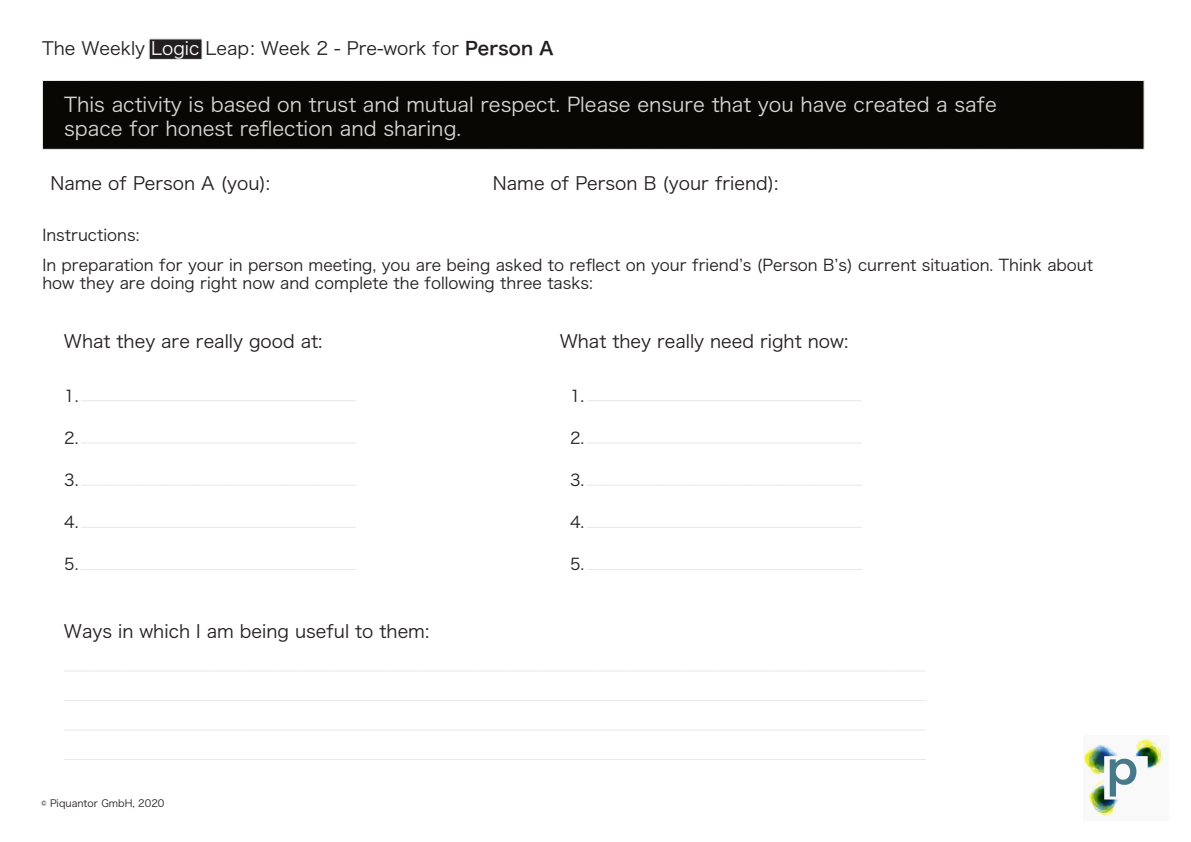
<style>
.page{position:relative;width:1191px;height:842px;background:#fff}
.page>*{position:absolute;margin:0;border:0;box-sizing:border-box;transform-origin:0 0}
.t1{font:20px/24px "Hira Kaku Pro N W3";color:#d8d6d4}
.t2{font:18px "Hira Kaku Pro N W3";color:#231f20}
.t3{font:16px/30px "Hira Kaku Pro N W3";color:#231f20}
.t4{font:16px "Hira Kaku Pro W3";color:#231f20}
.t5{font:10px "Hira Kaku Pro N W3";color:#231f20}
.s1{color:#fff}
.s2{font-family:"Hira Kaku Pro N W6"}
</style>
<div class="page">
<div style="left:42px;top:80px;width:1102px;height:70px;background:#080704;border:1px dashed #e7e8e9"></div>
<div style="left:149px;top:39px;width:53px;height:21px;background:#231f20;border:1px solid #e7e8e9"></div>
<img style="left:1083px;top:738px;width:81px;height:79px">
<svg style="left:81px;top:485px;width:275px;height:1px"></svg>
<svg style="left:81px;top:443px;width:275px;height:1px"></svg>
<svg style="left:81px;top:527px;width:275px;height:1px"></svg>
<svg style="left:81px;top:569px;width:275px;height:1px"></svg>
<svg style="left:587px;top:485px;width:274px;height:1px"></svg>
<svg style="left:587px;top:443px;width:274px;height:1px"></svg>
<svg style="left:587px;top:527px;width:274px;height:1px"></svg>
<svg style="left:587px;top:569px;width:274px;height:1px"></svg>
<svg style="left:64px;top:700px;width:861px;height:1px"></svg>
<svg style="left:64px;top:671px;width:861px;height:1px"></svg>
<svg style="left:64px;top:730px;width:861px;height:1px"></svg>
<svg style="left:64px;top:759px;width:861px;height:1px"></svg>
<p class="t2" style="left:42px;top:40px;width:513px">The Weekly <span class="s1">Logic</span> Leap: Week 2 - Pre-work for <span class="s2">Person A</span></p>
<p class="t1" style="left:64px;top:93px;width:934px">This activity is based on trust and mutual respect. Please ensure that you have created a safe space for honest reflection and sharing.</p>
<p class="t2" style="left:493px;top:174px;width:287px">Name of Person B (your friend):</p>
<p class="t3" style="left:42px;top:220px;width:1052px">Instructions:<br>In preparation for your in person meeting, you are being asked to reflect on your friendʼs (Person Bʼs) current situation. Think about</p>
<p class="t3" style="left:42px;top:268px;width:552px">how they are doing right now and complete the following three tasks:</p>
<p class="t2" style="left:51px;top:174px;width:221px">Name of Person A (you):</p>
<p class="t2" style="left:64px;top:332px;width:260px">What they are really good at:</p>
<p class="t4" style="left:64px;top:388px;width:16px">1.</p>
<p class="t4" style="left:64px;top:430px;width:16px">2.</p>
<p class="t4" style="left:64px;top:472px;width:16px">3.</p>
<p class="t4" style="left:64px;top:514px;width:16px">4.</p>
<p class="t4" style="left:64px;top:556px;width:16px">5.</p>
<p class="t2" style="left:64px;top:622px;width:367px">Ways in which I am being useful to them:</p>
<p class="t5" style="left:41px;top:798px;width:125px">© Piquantor GmbH, 2020</p>
<p class="t2" style="left:560px;top:332px;width:290px">What they really need right now:</p>
<p class="t4" style="left:570px;top:388px;width:16px">1.</p>
<p class="t4" style="left:570px;top:430px;width:16px">2.</p>
<p class="t4" style="left:570px;top:472px;width:16px">3.</p>
<p class="t4" style="left:570px;top:514px;width:16px">4.</p>
<p class="t4" style="left:570px;top:556px;width:16px">5.</p>
</div>
